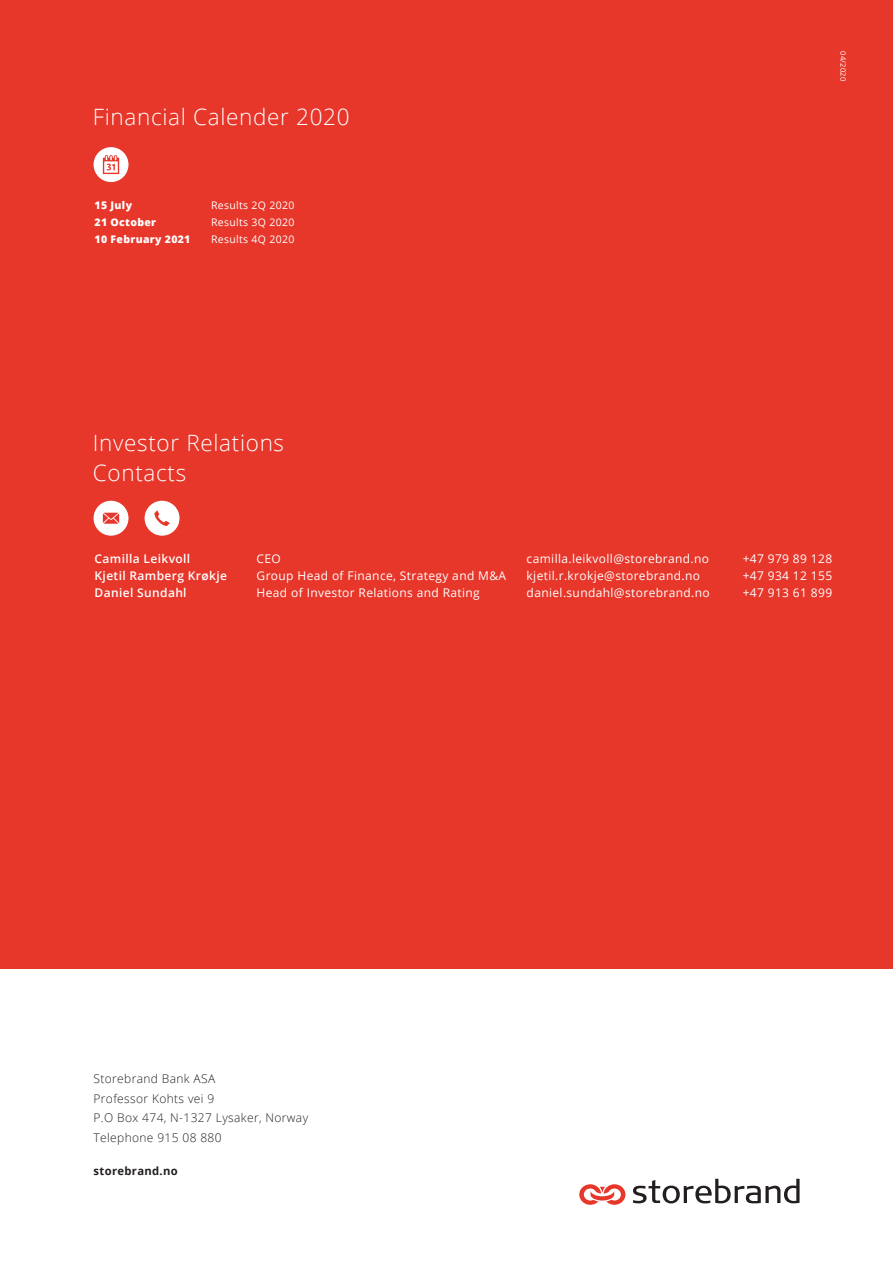
<style>
.page{position:relative;width:893px;height:1263px;background:#fff}
.page>*{position:absolute;margin:0;border:0;box-sizing:border-box;transform-origin:0 0}
.t1{font:300 22.5px/30px "Open Sans";letter-spacing:.03em;color:#fff}
.Fotnote_for_tabell{font:12px "Open Sans";letter-spacing:.03em;color:#fff}
.t2{font:300 12px/19.5px "Open Sans";letter-spacing:.03em;color:#231f20}
.Fotnote_for_tabell-2{font:600 12px "Open Sans";letter-spacing:.03em;color:#fff}
.t3{font:700 11.25px "Open Sans";letter-spacing:.03em;color:#231f20}
.Fotnote_for_tabell-3{font:10.5px/16.8px "Open Sans";letter-spacing:.03em;color:#fff;text-align:justify}
.Fotnote_for_tabell-4{font:800 10.5px "Open Sans";letter-spacing:.03em;color:#fff}
.t4{font:7.5px "Open Sans";letter-spacing:.02em;color:#fff}
</style>
<div class="page">
<hr style="left:892px;top:969px;width:1px;height:294px;background:#e7362a">
<svg style="left:579px;top:1184px;width:47px;height:21px"></svg>
<svg style="left:633px;top:1179px;width:167px;height:24px"></svg>
<div style="left:0;top:0;width:893px;height:969px;background:#e7362a"></div>
<div style="left:145px;top:501px;width:35px;height:35px;background:#fff;border-radius:50%"></div>
<svg style="left:154px;top:510px;width:16px;height:16px"></svg>
<div style="left:94px;top:501px;width:34px;height:35px;background:#fff;border-radius:50%"></div>
<svg style="left:103px;top:513px;width:16px;height:11px"></svg>
<div style="left:94px;top:147px;width:34px;height:35px;background:#fff;border-radius:50%"></div>
<svg style="left:103px;top:155px;width:16px;height:19px"></svg>
<h1 class="t1" style="left:93px;top:101px;width:258px">Financial Calender 2020</h1>
<p class="Fotnote_for_tabell-4" style="left:95px;top:197px;width:39px">15 July</p>
<p class="Fotnote_for_tabell-4" style="left:95px;top:214px;width:63px">21 October</p>
<p class="Fotnote_for_tabell-4" style="left:95px;top:231px;width:97px">10 February 2021</p>
<p class="Fotnote_for_tabell-3" style="left:211px;top:196px;width:85px">Results 2Q 2020<br>Results 3Q 2020<br>Results 4Q 2020</p>
<p class="t4" style="left:848px;top:51px;width:32px;rotate:90deg">04/2020</p>
<h1 class="t1" style="left:93px;top:427px;width:193px">Investor Relations<br>Contacts</h1>
<p class="Fotnote_for_tabell-2" style="left:95px;top:551px;width:97px">Camilla Leikvoll</p>
<p class="Fotnote_for_tabell" style="left:257px;top:551px;width:26px">CEO</p>
<p class="Fotnote_for_tabell" style="left:527px;top:551px;width:184px">camilla.leikvoll@storebrand.no</p>
<p class="Fotnote_for_tabell" style="left:743px;top:551px;width:91px">+47 979 89 128</p>
<p class="Fotnote_for_tabell-2" style="left:95px;top:567px;width:134px">Kjetil Ramberg Krøkje</p>
<p class="Fotnote_for_tabell" style="left:257px;top:567px;width:251px">Group Head of Finance, Strategy and M&amp;A</p>
<p class="Fotnote_for_tabell" style="left:527px;top:567px;width:175px">kjetil.r.krokje@storebrand.no</p>
<p class="Fotnote_for_tabell" style="left:743px;top:567px;width:91px">+47 934 12 155</p>
<p class="Fotnote_for_tabell-2" style="left:95px;top:584px;width:94px">Daniel Sundahl</p>
<p class="Fotnote_for_tabell" style="left:257px;top:584px;width:225px">Head of Investor Relations and Rating</p>
<p class="Fotnote_for_tabell" style="left:527px;top:584px;width:185px">daniel.sundahl@storebrand.no</p>
<p class="Fotnote_for_tabell" style="left:743px;top:584px;width:91px">+47 913 61 899</p>
<p class="t2" style="left:94px;top:1069px;width:216px">Storebrand Bank ASA<br>Professor Kohts vei 9<br>P.O Box 474, N-1327 Lysaker, Norway<br>Telephone 915 08 880</p>
<p class="t3" style="left:94px;top:1163px;width:86px">storebrand.no</p>
</div>
